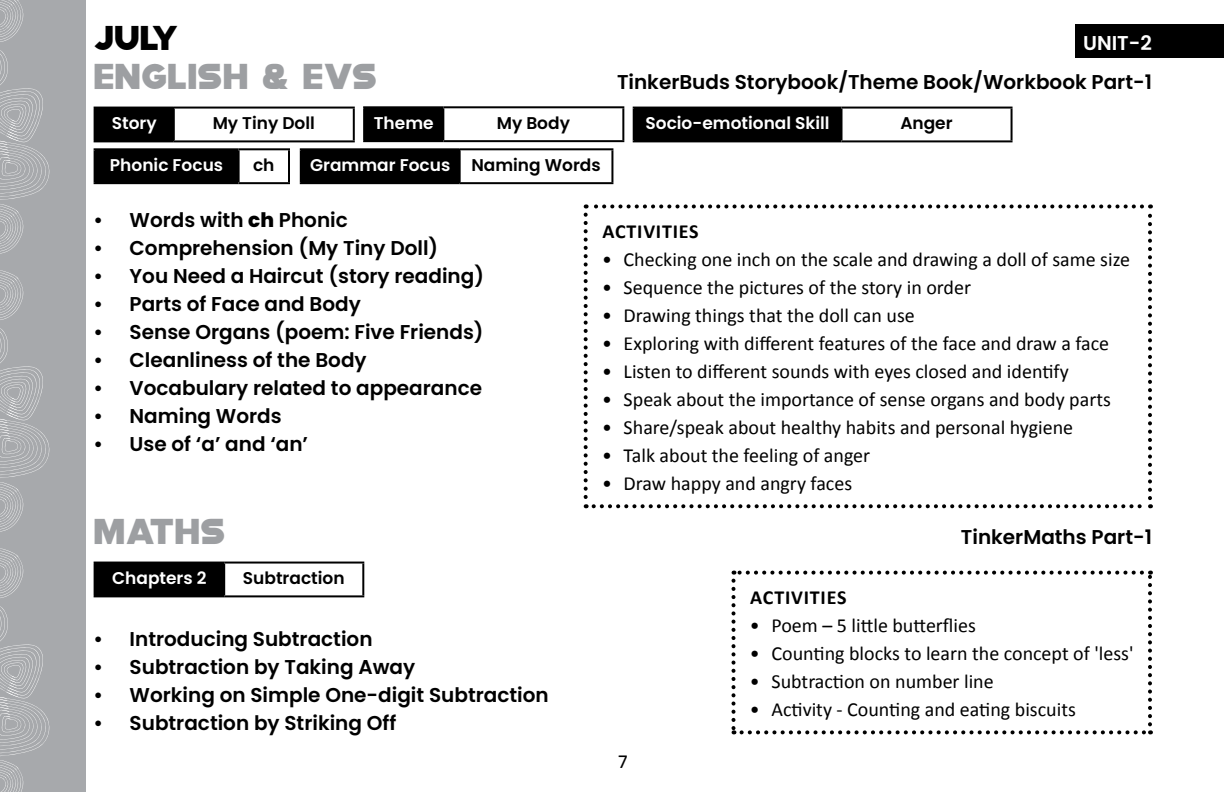
<style>
.page{position:relative;width:1224px;height:792px;background:#fff}
.page>*{position:absolute;margin:0;border:0;box-sizing:border-box;transform-origin:0 0}
.t1{font:36px "Modia Non Commercial";color:#9d9fa2}
.t2{font:34.4px "Modia Non Commercial";color:#000}
.t3{font:20px "Calibri";color:#000}
.t4{font:600 20px "Poppins";color:#000}
.t5{font:700 20px "Calibri";letter-spacing:.04em;color:#000}
.t6{font:600 20px "Poppins";color:#fff}
.t7{font:600 17px "Poppins";color:#fff}
.t8{font:600 17px "Poppins";color:#000}
.s1{color:#000}
.s2{font-weight:800}
</style>
<div class="page">
<div style="left:0;top:0;width:85px;height:792px;background:#a7a9ac"></div>
<svg style="left:0;top:0;width:50px;height:254px"></svg>
<svg style="left:0;top:270px;width:50px;height:262px"></svg>
<svg style="left:0;top:548px;width:50px;height:244px"></svg>
<div style="left:95px;top:108px;width:79px;height:33px;background:#000"></div>
<hr style="left:173px;top:109px;width:2px;height:31px;background:#000">
<hr style="left:94px;top:107px;width:80px;height:2px;background:#000">
<hr style="left:94px;top:109px;width:2px;height:31px;background:#000">
<hr style="left:174px;top:107px;width:181px;height:2px;background:#000">
<hr style="left:353px;top:109px;width:2px;height:31px;background:#000">
<hr style="left:94px;top:140px;width:80px;height:2px;background:#000">
<hr style="left:174px;top:140px;width:181px;height:2px;background:#000">
<div style="left:364px;top:107px;width:79px;height:34px;background:#000"></div>
<hr style="left:442px;top:108px;width:2px;height:32px;background:#000">
<hr style="left:363px;top:106px;width:80px;height:2px;background:#000">
<hr style="left:363px;top:108px;width:2px;height:32px;background:#000">
<hr style="left:443px;top:106px;width:181px;height:2px;background:#000">
<hr style="left:622px;top:108px;width:2px;height:32px;background:#000">
<hr style="left:363px;top:140px;width:80px;height:2px;background:#000">
<hr style="left:443px;top:140px;width:181px;height:2px;background:#000">
<div style="left:95px;top:563px;width:129px;height:33px;background:#000"></div>
<hr style="left:223px;top:564px;width:2px;height:31px;background:#000">
<hr style="left:94px;top:562px;width:130px;height:2px;background:#000">
<hr style="left:94px;top:564px;width:2px;height:31px;background:#000">
<hr style="left:224px;top:562px;width:140px;height:2px;background:#000">
<hr style="left:362px;top:564px;width:2px;height:31px;background:#000">
<hr style="left:94px;top:595px;width:130px;height:2px;background:#000">
<hr style="left:224px;top:595px;width:140px;height:2px;background:#000">
<div style="left:95px;top:149px;width:144px;height:34px;background:#000"></div>
<hr style="left:238px;top:150px;width:2px;height:32px;background:#000">
<hr style="left:94px;top:148px;width:145px;height:2px;background:#000">
<hr style="left:94px;top:150px;width:2px;height:32px;background:#000">
<hr style="left:239px;top:148px;width:51px;height:2px;background:#000">
<hr style="left:288px;top:150px;width:2px;height:32px;background:#000">
<hr style="left:94px;top:182px;width:145px;height:2px;background:#000">
<hr style="left:239px;top:182px;width:51px;height:2px;background:#000">
<div style="left:301px;top:149px;width:159px;height:34px;background:#000"></div>
<hr style="left:459px;top:150px;width:2px;height:32px;background:#000">
<hr style="left:300px;top:148px;width:160px;height:2px;background:#000">
<hr style="left:300px;top:150px;width:2px;height:32px;background:#000">
<hr style="left:460px;top:148px;width:153px;height:2px;background:#000">
<hr style="left:611px;top:150px;width:2px;height:32px;background:#000">
<hr style="left:300px;top:182px;width:160px;height:2px;background:#000">
<hr style="left:460px;top:182px;width:153px;height:2px;background:#000">
<div style="left:1076px;top:25px;width:148px;height:33px;background:#000"></div>
<svg style="left:584px;top:215px;width:4px;height:293px"></svg>
<svg style="left:594px;top:504px;width:557px;height:4px"></svg>
<svg style="left:1148px;top:204px;width:4px;height:294px"></svg>
<svg style="left:586px;top:204px;width:556px;height:4px"></svg>
<svg style="left:732px;top:581px;width:4px;height:153px"></svg>
<svg style="left:742px;top:730px;width:409px;height:4px"></svg>
<svg style="left:1148px;top:571px;width:4px;height:153px"></svg>
<svg style="left:734px;top:571px;width:408px;height:4px"></svg>
<div style="left:634px;top:108px;width:208px;height:33px;background:#000"></div>
<hr style="left:841px;top:109px;width:2px;height:31px;background:#000">
<hr style="left:633px;top:107px;width:209px;height:2px;background:#000">
<hr style="left:633px;top:109px;width:2px;height:31px;background:#000">
<hr style="left:842px;top:107px;width:171px;height:2px;background:#000">
<hr style="left:1011px;top:109px;width:2px;height:31px;background:#000">
<hr style="left:633px;top:140px;width:209px;height:2px;background:#000">
<hr style="left:842px;top:140px;width:171px;height:2px;background:#000">
<h2 class="t2" style="left:94px;top:13px;width:87px">JULY</h2>
<h1 class="t1" style="left:94px;top:51px;width:285px">ENGLISH &amp; EVS</h1>
<p class="t7" style="left:112px;top:114px;width:46px">Story</p>
<p class="t8" style="left:213px;top:114px;width:104px">My Tiny Doll</p>
<p class="t7" style="left:374px;top:113px;width:61px">Theme</p>
<p class="t8" style="left:497px;top:113px;width:75px">My Body</p>
<p class="t7" style="left:110px;top:155px;width:115px">Phonic Focus</p>
<p class="t8" style="left:253px;top:155px;width:23px">ch</p>
<p class="t7" style="left:310px;top:155px;width:292px">Grammar Focus <span class="s1">Naming Words</span></p>
<p class="t6" style="left:1083px;top:31px;width:12px">unit</p>
<p class="t6" style="left:1129px;top:31px;width:25px">-2</p>
<p class="t4" style="left:617px;top:70px;width:536px">TinkerBuds Storybook/Theme Book/Workbook Part-1</p>
<p class="t7" style="left:645px;top:114px;width:186px">Socio-emotional Skill</p>
<p class="t8" style="left:900px;top:114px;width:54px">Anger</p>
<p class="t4" style="left:94px;top:208px;width:256px">• Words with <span class="s2">ch</span> Phonic</p>
<p class="t4" style="left:94px;top:236px;width:346px">• Comprehension (My Tiny Doll)</p>
<p class="t4" style="left:94px;top:264px;width:392px">• You Need a Haircut (story reading)</p>
<p class="t4" style="left:94px;top:292px;width:269px">• Parts of Face and Body</p>
<p class="t4" style="left:94px;top:320px;width:392px">• Sense Organs (poem: Five Friends)</p>
<p class="t4" style="left:94px;top:348px;width:275px">• Cleanliness of the Body</p>
<p class="t4" style="left:94px;top:376px;width:390px">• Vocabulary related to appearance</p>
<p class="t4" style="left:94px;top:404px;width:190px">• Naming Words</p>
<p class="t4" style="left:94px;top:432px;width:216px">• Use of ‘a’ and ‘an’</p>
<h1 class="t1" style="left:94px;top:506px;width:133px">MATHS</h1>
<p class="t7" style="left:112px;top:569px;width:96px">Chapters 2</p>
<p class="t8" style="left:243px;top:569px;width:103px">Subtraction</p>
<p class="t4" style="left:94px;top:627px;width:280px">• Introducing Subtraction</p>
<p class="t4" style="left:94px;top:655px;width:323px">• Subtraction by Taking Away</p>
<p class="t4" style="left:94px;top:683px;width:457px">• Working on Simple One-digit Subtraction</p>
<p class="t4" style="left:94px;top:711px;width:304px">• Subtraction by Striking Off</p>
<p class="t5" style="left:602px;top:217px;width:98px">ACTIVITIES</p>
<p class="t3" style="left:602px;top:247px;width:530px">• Checking one inch on the scale and drawing a doll of same size</p>
<p class="t3" style="left:602px;top:275px;width:371px">• Sequence the pictures of the story in order</p>
<p class="t3" style="left:602px;top:303px;width:314px">• Drawing things that the doll can use</p>
<p class="t3" style="left:602px;top:331px;width:509px">• Exploring with different features of the face and draw a face</p>
<p class="t3" style="left:602px;top:359px;width:468px">• Listen to different sounds with eyes closed and identify</p>
<p class="t3" style="left:602px;top:387px;width:510px">• Speak about the importance of sense organs and body parts</p>
<p class="t3" style="left:602px;top:415px;width:473px">• Share/speak about healthy habits and personal hygiene</p>
<p class="t3" style="left:602px;top:443px;width:270px">• Talk about the feeling of anger</p>
<p class="t3" style="left:602px;top:471px;width:252px">• Draw happy and angry faces</p>
<p class="t4" style="left:961px;top:525px;width:193px">TinkerMaths Part-1</p>
<p class="t3" style="left:618px;top:749px;width:12px">7</p>
<p class="t5" style="left:750px;top:583px;width:98px">ACTIVITIES</p>
<p class="t3" style="left:750px;top:613px;width:227px">• Poem – 5 little butterflies</p>
<p class="t3" style="left:750px;top:641px;width:385px">• Counting blocks to learn the concept of 'less'</p>
<p class="t3" style="left:750px;top:669px;width:245px">• Subtraction on number line</p>
<p class="t3" style="left:750px;top:697px;width:327px">• Activity - Counting and eating biscuits</p>
</div>
